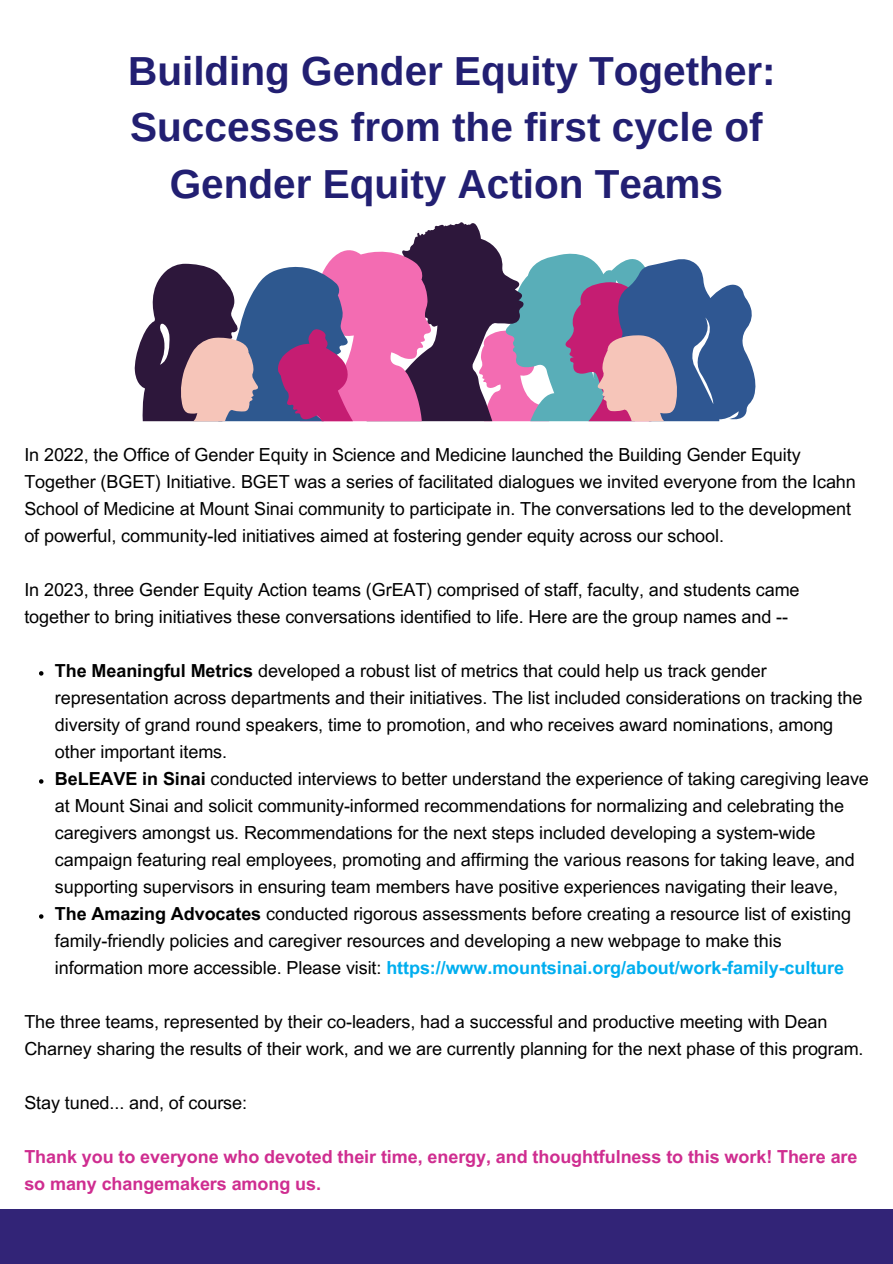
<style>
.page{position:relative;width:893px;height:1264px;background:#fff}
.page>*{position:absolute;margin:0;border:0;box-sizing:border-box;transform-origin:0 0}
.t1{font:700 40.5px/56.2px "Arimo";color:#221f72;text-align:center}
.t2{font:18px/27px "Arial MT Pro";letter-spacing:-.005em;color:#000}
.t3{font:700 18px/27px "Arial MT Pro";letter-spacing:-.005em;color:#cf2d90}
.s1{font-weight:700}
.s2{font-weight:700;color:#00aeef}
</style>
<div class="page">
<div style="left:0;top:1209px;width:892px;height:54px;background:#322477"></div>
<svg style="left:134px;top:222px;width:622px;height:199px"></svg>
<svg style="left:39px;top:671px;width:4px;height:4px"></svg>
<svg style="left:39px;top:779px;width:4px;height:4px"></svg>
<svg style="left:39px;top:914px;width:4px;height:4px"></svg>
<p class="t1" style="left:128px;top:43px;width:649px">Building Gender Equity Together:<br>Successes from the first cycle of<br>Gender Equity Action Teams</p>
<p class="t2" style="left:24px;top:443px;width:832px">In 2022, the Office of Gender Equity in Science and Medicine launched the Building Gender Equity Together (BGET) Initiative. BGET was a series of facilitated dialogues we invited everyone from the Icahn School of Medicine at Mount Sinai community to participate in. The conversations led to the development of powerful, community-led initiatives aimed at fostering gender equity across our school.</p>
<p class="t2" style="left:24px;top:578px;width:776px">In 2023, three Gender Equity Action teams (GrEAT) comprised of staff, faculty, and students came together to bring initiatives these conversations identified to life. Here are the group names and --</p>
<p class="t2" style="left:55px;top:659px;width:808px"><span class="s1">The Meaningful Metrics</span> developed a robust list of metrics that could help us track gender representation across departments and their initiatives. The list included considerations on tracking the diversity of grand round speakers, time to promotion, and who receives award nominations, among other important items.</p>
<p class="t2" style="left:55px;top:767px;width:815px"><span class="s1">BeLEAVE in Sinai</span> conducted interviews to better understand the experience of taking caregiving leave at Mount Sinai and solicit community-informed recommendations for normalizing and celebrating the caregivers amongst us. Recommendations for the next steps included developing a system-wide campaign featuring real employees, promoting and affirming the various reasons for taking leave, and supporting supervisors in ensuring team members have positive experiences navigating their leave,</p>
<p class="t2" style="left:55px;top:902px;width:797px"><span class="s1">The Amazing Advocates</span> conducted rigorous assessments before creating a resource list of existing family-friendly policies and caregiver resources and developing a new webpage to make this information more accessible. Please visit: <span class="s2">https://www.mountsinai.org/about/work-family-culture</span></p>
<p class="t2" style="left:24px;top:1010px;width:840px">The three teams, represented by their co-leaders, had a successful and productive meeting with Dean<br>Charney sharing the results of their work, and we are currently planning for the next phase of this program.</p>
<p class="t2" style="left:24px;top:1091px;width:224px">Stay tuned... and, of course:</p>
<p class="t3" style="left:24px;top:1145px;width:834px">Thank you to everyone who devoted their time, energy, and thoughtfulness to this work! There are so many changemakers among us.</p>
</div>
